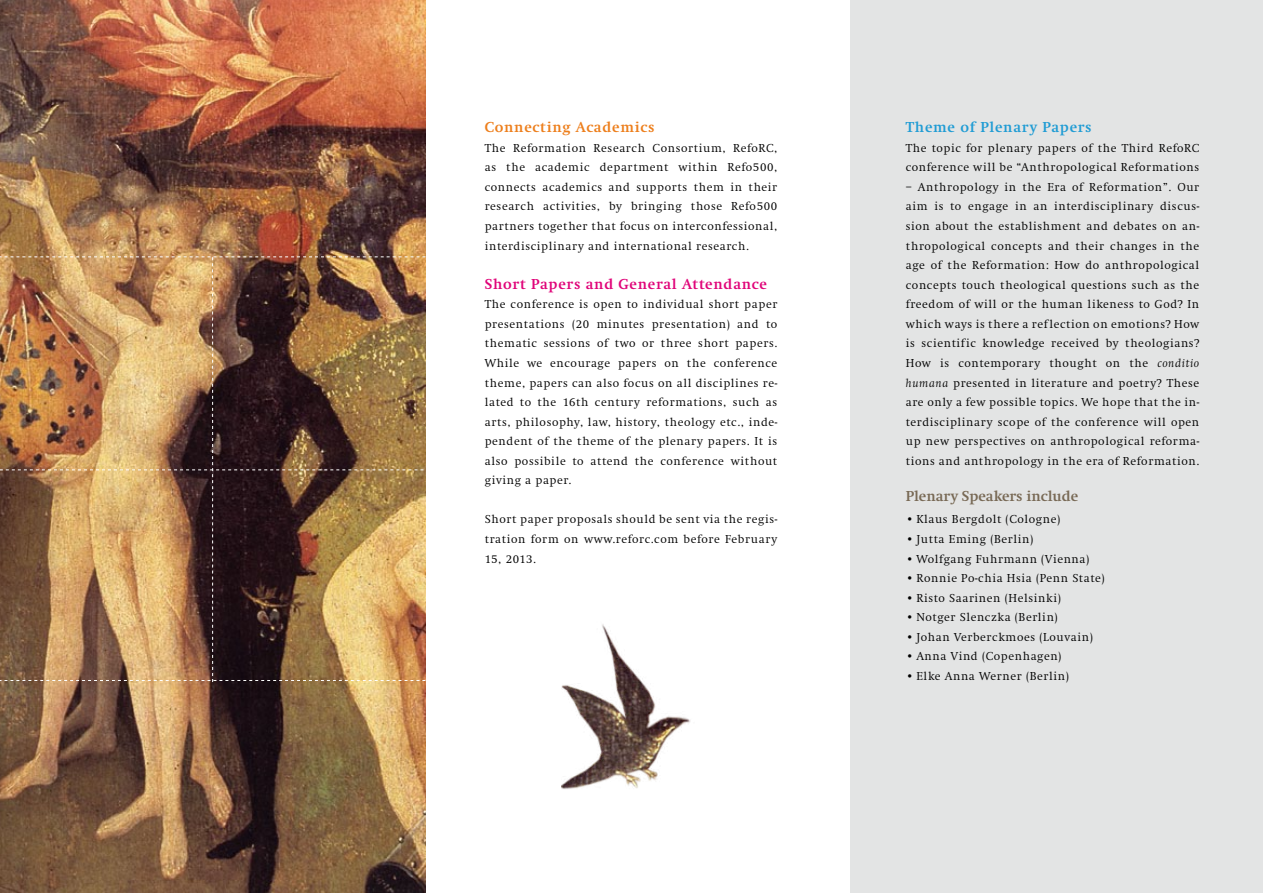
<style>
.page{position:relative;width:1263px;height:893px;background:#fff}
.page>*{position:absolute;margin:0;border:0;box-sizing:border-box;transform-origin:0 0}
.t1{font:700 15px "Swift";letter-spacing:.05em;color:#e00479}
.t2{font:700 15px "Swift";color:#786955}
.t3{font:700 15px "Swift";letter-spacing:.05em;color:#209cd4}
.t4{font:700 15px "Swift";letter-spacing:.05em;color:#ed7e1b}
.t5{font:300 12px/19.5px "Swift";letter-spacing:.05em;color:#000;text-align:justify}
.s1{font-style:italic}
</style>
<div class="page">
<div style="left:850px;top:0;width:413px;height:893px;background:#e3e4e4"></div>
<img style="left:0;top:0;width:425px;height:893px">
<img style="left:0;top:256px;width:426px;height:426px">
<img style="left:562px;top:624px;width:129px;height:165px">
<p class="t4" style="left:485px;top:119px;width:171px">Connecting Academics</p>
<p class="t5" style="left:485px;top:138px;width:294px">The Reformation Research Consortium, RefoRC, as the academic department within Refo500, connects academics and supports them in their research activities, by bringing those Refo500 partners together that focus on interconfessional, interdisciplinary and international research.</p>
<p class="t1" style="left:485px;top:276px;width:284px">Short Papers and General Attendance</p>
<p class="t5" style="left:485px;top:295px;width:294px">The conference is open to individual short paper presentations (20 minutes presentation) and to thematic sessions of two or three short papers.<br>While we encourage papers on the conference theme, papers can also focus on all disciplines re&shy;lated to the 16th century reformations, such as arts, philosophy, law, history, theology etc., inde&shy;pendent of the theme of the plenary papers. It is also possibile to attend the conference without giving a paper.</p>
<p class="t5" style="left:485px;top:510px;width:294px">Short paper proposals should be sent via the regis&shy;tration form on www.reforc.com before February 15, 2013.</p>
<p class="t3" style="left:906px;top:119px;width:188px">Theme of Plenary Papers</p>
<p class="t5" style="left:906px;top:138px;width:295px">The topic for plenary papers of the Third RefoRC conference will be “Anthropological Reformations</p>
<p class="t5" style="left:906px;top:177px;width:295px">– Anthropology in the Era of Reformation”. Our aim is to engage in an interdisciplinary discus&shy;sion about the establishment and debates on an&shy;thropological concepts and their changes in the age of the Reformation: How do anthropological concepts touch theological questions such as the freedom of will or the human likeness to God? In which ways is there a reflection on emotions? How is scientific knowledge received by theologians?<br>How is contemporary thought on the <span class="s1">conditio humana</span> presented in literature and poetry? These are only a few possible topics. We hope that the in&shy;terdisciplinary scope of the conference will open up new perspectives on anthropological reforma&shy;tions and anthropology in the era of Reformation.</p>
<p class="t2" style="left:906px;top:488px;width:174px">Plenary Speakers include</p>
<p class="t5" style="left:906px;top:510px;width:156px">• Klaus Bergdolt (Cologne)</p>
<p class="t5" style="left:906px;top:530px;width:129px">• Jutta Eming (Berlin)</p>
<p class="t5" style="left:906px;top:549px;width:185px">• Wolfgang Fuhrmann (Vienna)</p>
<p class="t5" style="left:906px;top:569px;width:200px">• Ronnie Po-chia Hsia (Penn State)</p>
<p class="t5" style="left:906px;top:588px;width:157px">• Risto Saarinen (Helsinki)</p>
<p class="t5" style="left:906px;top:608px;width:153px">• Notger Slenczka (Berlin)</p>
<p class="t5" style="left:906px;top:627px;width:189px">• Johan Verberckmoes (Louvain)</p>
<p class="t5" style="left:906px;top:647px;width:157px">• Anna Vind (Copenhagen)</p>
<p class="t5" style="left:906px;top:666px;width:165px">• Elke Anna Werner (Berlin)</p>
</div>
